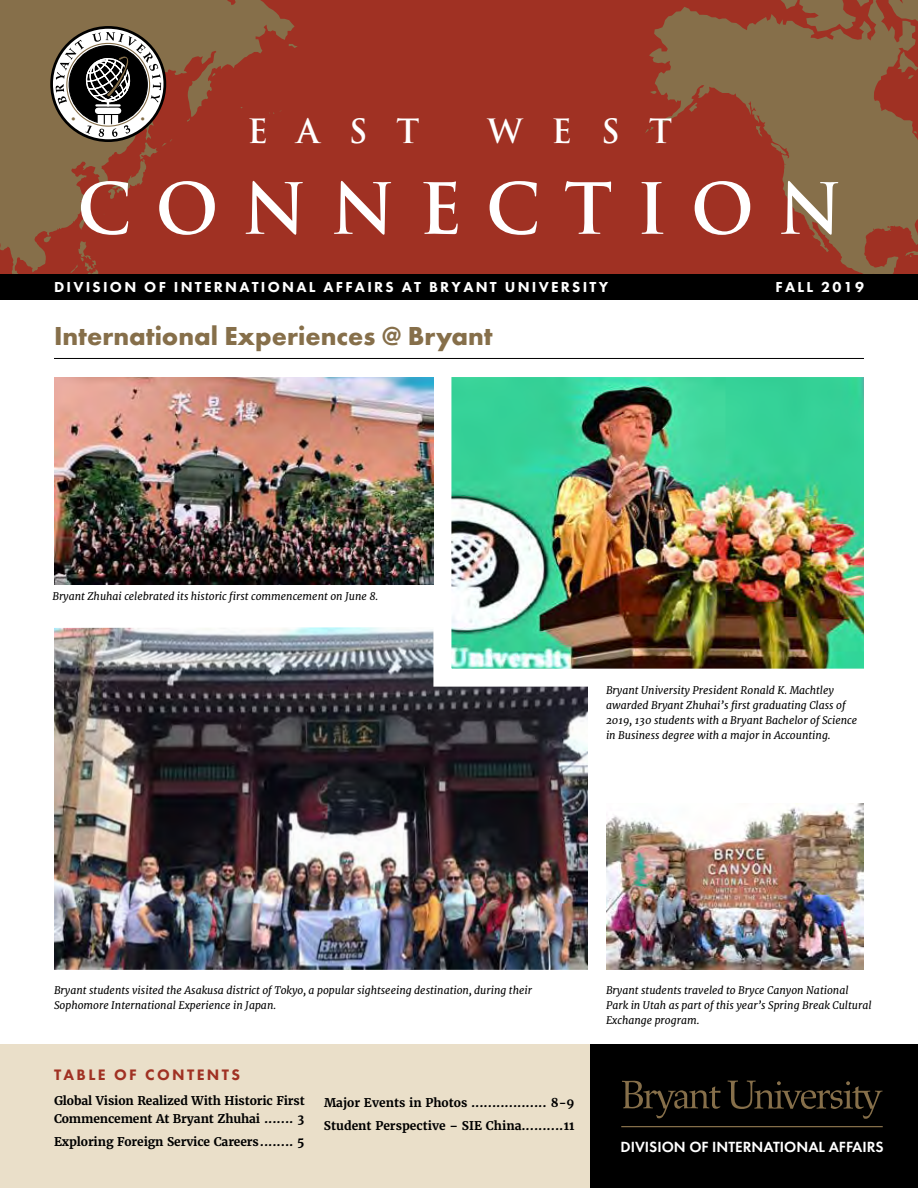
<style>
.page{position:relative;width:918px;height:1188px;background:#fff}
.page>*{position:absolute;margin:0;border:0;box-sizing:border-box;transform-origin:0 0}
.t1{font:700 68.7px "Trajan";letter-spacing:.35em;color:#fff}
.t2{font:700 32.55px "Trajan";letter-spacing:.9em;color:#fff}
.t3{font:700 27px "Futura PT";color:#866f4a}
.t4{font:800 15.75px "Futura PT";letter-spacing:.15em;color:#a03123}
.t5{font:600 15.3px "Futura PT";color:#fff}
.t6{font:800 15px "Futura PT";letter-spacing:.15em;color:#fff}
.t7{font:700 12px/18px "Merriweather";letter-spacing:-.01em;color:#000}
.t8{font:italic 10.5px/15px "Merriweather";color:#000}
.t9{font:9.15px "Aldus Roman SC";color:#866f4a}
</style>
<div class="page">
<div style="left:0;top:0;width:918px;height:282px;background:#a03123"></div>
<svg style="left:649px;top:0;width:269px;height:274px"></svg>
<svg style="left:905px;top:246px;width:13px;height:16px"></svg>
<svg style="left:913px;top:131px;width:4px;height:3px"></svg>
<svg style="left:889px;top:0;width:29px;height:81px"></svg>
<svg style="left:780px;top:0;width:89px;height:32px"></svg>
<svg style="left:645px;top:127px;width:8px;height:6px"></svg>
<svg style="left:650px;top:91px;width:6px;height:3px"></svg>
<svg style="left:689px;top:103px;width:8px;height:9px"></svg>
<svg style="left:756px;top:126px;width:6px;height:11px"></svg>
<svg style="left:771px;top:143px;width:16px;height:12px"></svg>
<svg style="left:781px;top:44px;width:23px;height:17px"></svg>
<svg style="left:805px;top:75px;width:25px;height:13px"></svg>
<svg style="left:823px;top:95px;width:12px;height:6px"></svg>
<svg style="left:848px;top:104px;width:5px;height:10px"></svg>
<svg style="left:854px;top:128px;width:16px;height:18px"></svg>
<svg style="left:882px;top:151px;width:36px;height:33px"></svg>
<svg style="left:0;top:0;width:295px;height:274px"></svg>
<svg style="left:79px;top:219px;width:6px;height:11px"></svg>
<svg style="left:103px;top:208px;width:6px;height:8px"></svg>
<svg style="left:187px;top:118px;width:3px;height:4px"></svg>
<svg style="left:212px;top:73px;width:3px;height:4px"></svg>
<svg style="left:44px;top:237px;width:55px;height:37px"></svg>
<svg style="left:28px;top:93px;width:20px;height:22px"></svg>
<div style="left:0;top:274px;width:918px;height:26px;background:#000"></div>
<svg style="left:56px;top:32px;width:122px;height:167px"></svg>
<div style="left:590px;top:1044px;width:328px;height:144px;background:#000"></div>
<div style="left:0;top:1044px;width:590px;height:144px;background:#eadfc9"></div>
<hr style="left:54px;top:358px;width:810px;height:1px;background:#000">
<img style="left:54px;top:627px;width:534px;height:343px">
<svg style="left:622px;top:1081px;width:98px;height:37px"></svg>
<svg style="left:728px;top:1081px;width:155px;height:38px"></svg>
<hr style="left:621px;top:1126px;width:262px;height:1px;background:#866f4a">
<img style="left:424px;top:377px;width:440px;height:319px">
<img style="left:54px;top:377px;width:379px;height:207px">
<img style="left:606px;top:804px;width:258px;height:166px">
<p class="t9" style="left:71px;top:114px;width:6px">•</p>
<p class="t9" style="left:141px;top:114px;width:6px">•</p>
<h2 class="t2" style="left:247px;top:111px;width:174px">EAST</h2>
<h2 class="t2" style="left:487px;top:111px;width:186px">WEST</h2>
<h1 class="t1" style="left:77px;top:166px;width:767px">CONNECTION</h1>
<h3 class="t6" style="left:54px;top:278px;width:556px">DIVISION OF INTERNATIONAL AFFAIRS AT BRYANT UNIVERSITY</h3>
<h3 class="t6" style="left:776px;top:278px;width:90px">FALL 2019</h3>
<h3 class="t3" style="left:54px;top:318px;width:440px">International Experiences @ Bryant</h3>
<p class="t8" style="left:52px;top:589px;width:327px">Bryant Zhuhai celebrated its historic first commencement on June 8.</p>
<p class="t8" style="left:606px;top:683px;width:253px">Bryant University President Ronald K. Machtley awarded Bryant Zhuhai’s first graduating Class of 2019, 130 students with a Bryant Bachelor of Science in Business degree with a major in Accounting.</p>
<p class="t8" style="left:54px;top:982px;width:480px">Bryant students visited the Asakusa district of Tokyo, a popular sightseeing destination, during their<br>Sophomore International Experience in Japan.</p>
<h3 class="t4" style="left:54px;top:1065px;width:188px">TABLE OF CONTENTS</h3>
<p class="t7" style="left:54px;top:1091px;width:252px">Global Vision Realized With Historic First<br>Commencement At Bryant Zhuhai ....... 3</p>
<p class="t7" style="left:54px;top:1133px;width:252px">Exploring Foreign Service Careers........ 5</p>
<p class="t7" style="left:324px;top:1091px;width:252px;line-height:23.4px">Major Events in Photos .................. 8-9<br>Student Perspective – SIE China..........11</p>
<p class="t8" style="left:606px;top:982px;width:267px">Bryant students traveled to Bryce Canyon National<br>Park in Utah as part of this year’s Spring Break Cultural<br>Exchange program.</p>
<h3 class="t5" style="left:621px;top:1137px;width:265px">DIVISION OF INTERNATIONAL AFFAIRS</h3>
</div>
